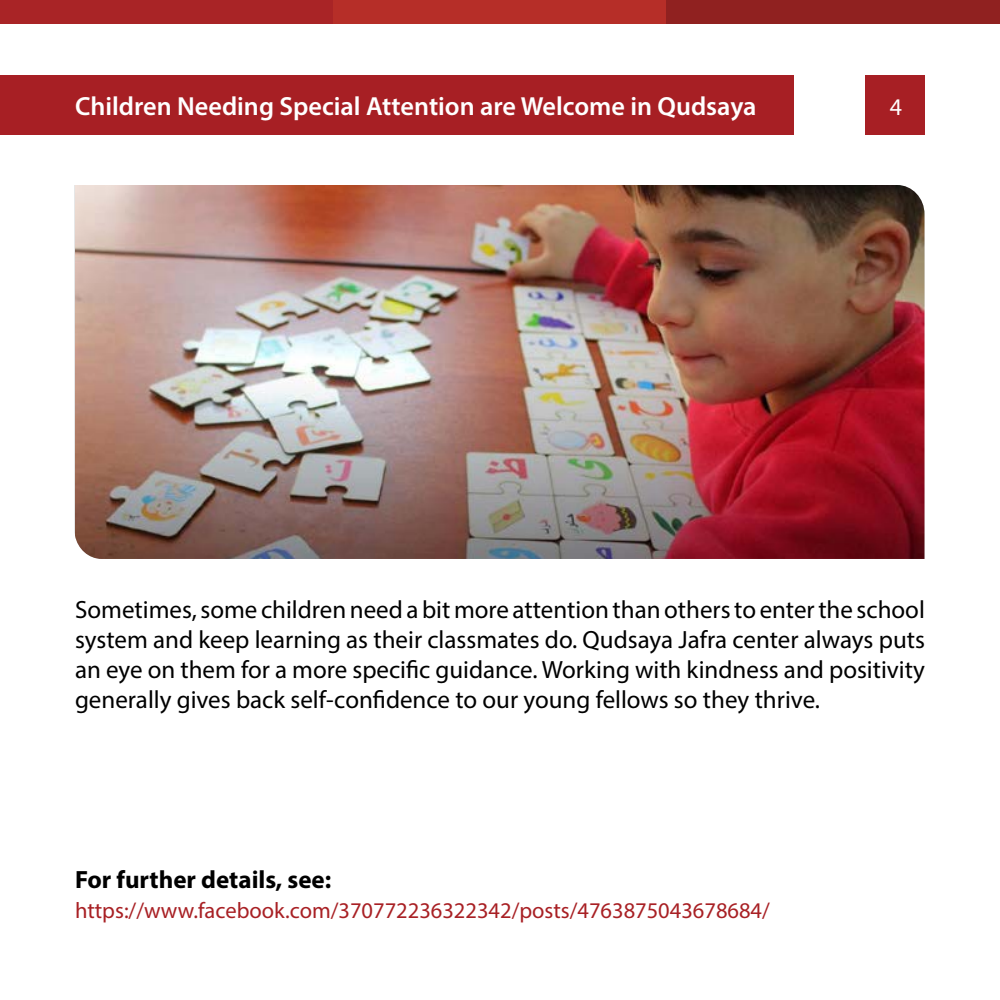
<style>
.page{position:relative;width:1000px;height:1000px;background:#fff}
.page>*{position:absolute;margin:0;border:0;box-sizing:border-box;transform-origin:0 0}
.t1{font:600 26.25px "Myriad Pro";color:#fff}
.t2{font:25px/30px "Myriad Pro";color:#000;text-align:justify}
.t3{font:700 25px "Myriad Pro";color:#000}
.t4{font:24px "Myriad Pro";color:#fff}
.t5{font:22.5px "Myriad Pro";color:#a82024}
</style>
<div class="page">
<div style="left:0;top:75px;width:794px;height:60px;background:#a71f24"></div>
<div style="left:865px;top:75px;width:60px;height:60px;background:#a71f24"></div>
<div style="left:0;top:0;width:333px;height:24px;background:#a92426"></div>
<div style="left:333px;top:0;width:334px;height:24px;background:#b62e28"></div>
<div style="left:667px;top:0;width:333px;height:24px;background:#902120"></div>
<img style="left:75px;top:185px;width:849px;height:374px">
<p class="t1" style="left:75px;top:89px;width:683px">Children Needing Special Attention are Welcome in Qudsaya</p>
<p class="t4" style="left:890px;top:92px;width:14px">4</p>
<p class="t2" style="left:75px;top:594px;width:852px">Sometimes,somechildrenneedabitmoreattentionthanotherstoentertheschool system and keep learning as their classmates do. Qudsaya Jafra center always puts an eye on them for a more specific guidance. Working with kindness and positivity generally gives back self-confidence to our young fellows so they thrive.</p>
<p class="t3" style="left:75px;top:863px;width:258px">For further details, see:</p>
<p class="t5" style="left:75px;top:897px;width:696px">https://www.facebook.com/370772236322342/posts/4763875043678684/</p>
</div>
